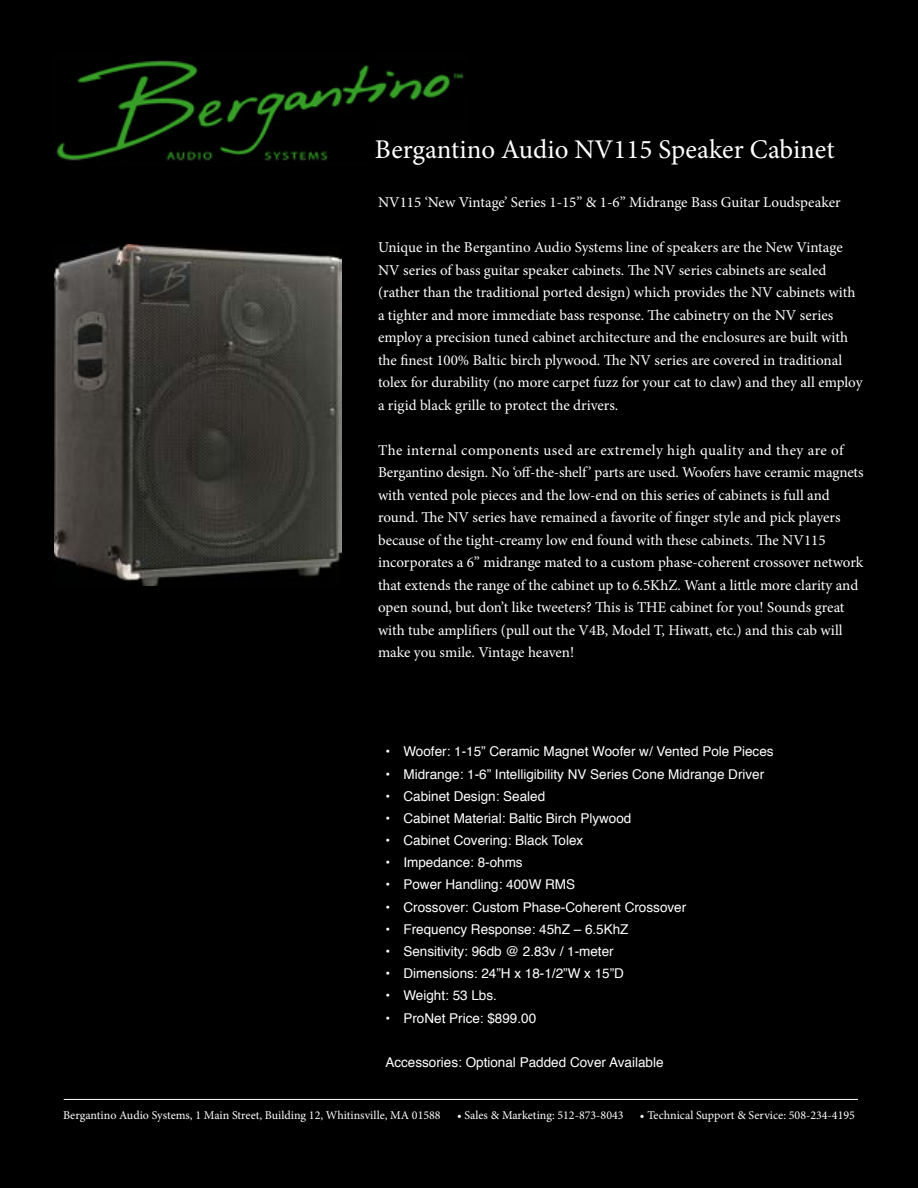
<style>
.page{position:relative;width:918px;height:1188px;background:#fff}
.page>*{position:absolute;margin:0;border:0;box-sizing:border-box;transform-origin:0 0}
.t1{font:27px "Minion Pro";color:#fff}
.t2{font:15px/22.5px "Minion Pro";color:#fff}
.t3{font:13.5px "Helvetica";color:#fff}
.t4{font:12px "Minion Pro";color:#fff}
</style>
<div class="page">
<div style="left:1px;top:1px;width:916px;height:1186px;background:#000"></div>
<img style="left:54px;top:60px;width:410px;height:101px">
<hr style="left:64px;top:1099px;width:794px;height:1px;background:#fff">
<div style="left:375px;top:138px;width:472px;height:41px;background:#000"></div>
<img style="left:54px;top:244px;width:288px;height:341px">
<h1 class="t1" style="left:375px;top:131px;width:461px">Bergantino Audio NV115 Speaker Cabinet</h1>
<p class="t2" style="left:378px;top:191px;width:464px">NV115 ‘New Vintage’ Series 1-15” &amp; 1-6” Midrange Bass Guitar Loudspeaker</p>
<p class="t2" style="left:378px;top:236px;width:486px">Unique in the Bergantino Audio Systems line of speakers are the New Vintage NV series of bass guitar speaker cabinets. The NV series cabinets are sealed (rather than the traditional ported design) which provides the NV cabinets with a tighter and more immediate bass response. The cabinetry on the NV series employ a precision tuned cabinet architecture and the enclosures are built with the finest 100% Baltic birch plywood. The NV series are covered in traditional tolex for durability (no more carpet fuzz for your cat to claw) and they all employ a rigid black grille to protect the drivers.</p>
<p class="t2" style="left:378px;top:439px;width:487px">The internal components used are extremely high quality and they are of Bergantino design. No ‘off-the-shelf’ parts are used. Woofers have ceramic magnets with vented pole pieces and the low-end on this series of cabinets is full and round. The NV series have remained a favorite of finger style and pick players because of the tight-creamy low end found with these cabinets. The NV115 incorporates a 6” midrange mated to a custom phase-coherent crossover network that extends the range of the cabinet up to 6.5KhZ. Want a little more clarity and open sound, but don’t like tweeters? This is THE cabinet for you! Sounds great with tube amplifiers (pull out the V4B, Model T, Hiwatt, etc.) and this cab will make you smile. Vintage heaven!</p>
<p class="t3" style="left:385px;top:741px;width:390px">• Woofer: 1-15” Ceramic Magnet Woofer w/ Vented Pole Pieces</p>
<p class="t3" style="left:385px;top:763px;width:380px">• Midrange: 1-6” Intelligibility NV Series Cone Midrange Driver</p>
<p class="t3" style="left:385px;top:786px;width:161px">• Cabinet Design: Sealed</p>
<p class="t3" style="left:385px;top:808px;width:248px">• Cabinet Material: Baltic Birch Plywood</p>
<p class="t3" style="left:385px;top:830px;width:199px">• Cabinet Covering: Black Tolex</p>
<p class="t3" style="left:385px;top:852px;width:139px">• Impedance: 8-ohms</p>
<p class="t3" style="left:385px;top:874px;width:191px">• Power Handling: 400W RMS</p>
<p class="t3" style="left:385px;top:897px;width:302px">• Crossover: Custom Phase-Coherent Crossover</p>
<p class="t3" style="left:385px;top:919px;width:245px">• Frequency Response: 45hZ – 6.5KhZ</p>
<p class="t3" style="left:385px;top:941px;width:230px">• Sensitivity: 96db @ 2.83v / 1-meter</p>
<p class="t3" style="left:385px;top:963px;width:240px">• Dimensions: 24”H x 18-1/2”W x 15”D</p>
<p class="t3" style="left:385px;top:985px;width:113px">• Weight: 53 Lbs.</p>
<p class="t3" style="left:385px;top:1007px;width:152px">• ProNet Price: $899.00</p>
<p class="t3" style="left:385px;top:1052px;width:280px">Accessories: Optional Padded Cover Available</p>
<p class="t4" style="left:63px;top:1107px;width:379px">Bergantino Audio Systems, 1 Main Street, Building 12, Whitinsville, MA 01588</p>
<p class="t4" style="left:457px;top:1107px;width:168px">• Sales &amp; Marketing: 512-873-8043</p>
<p class="t4" style="left:640px;top:1107px;width:217px">• Technical Support &amp; Service: 508-234-4195</p>
</div>
